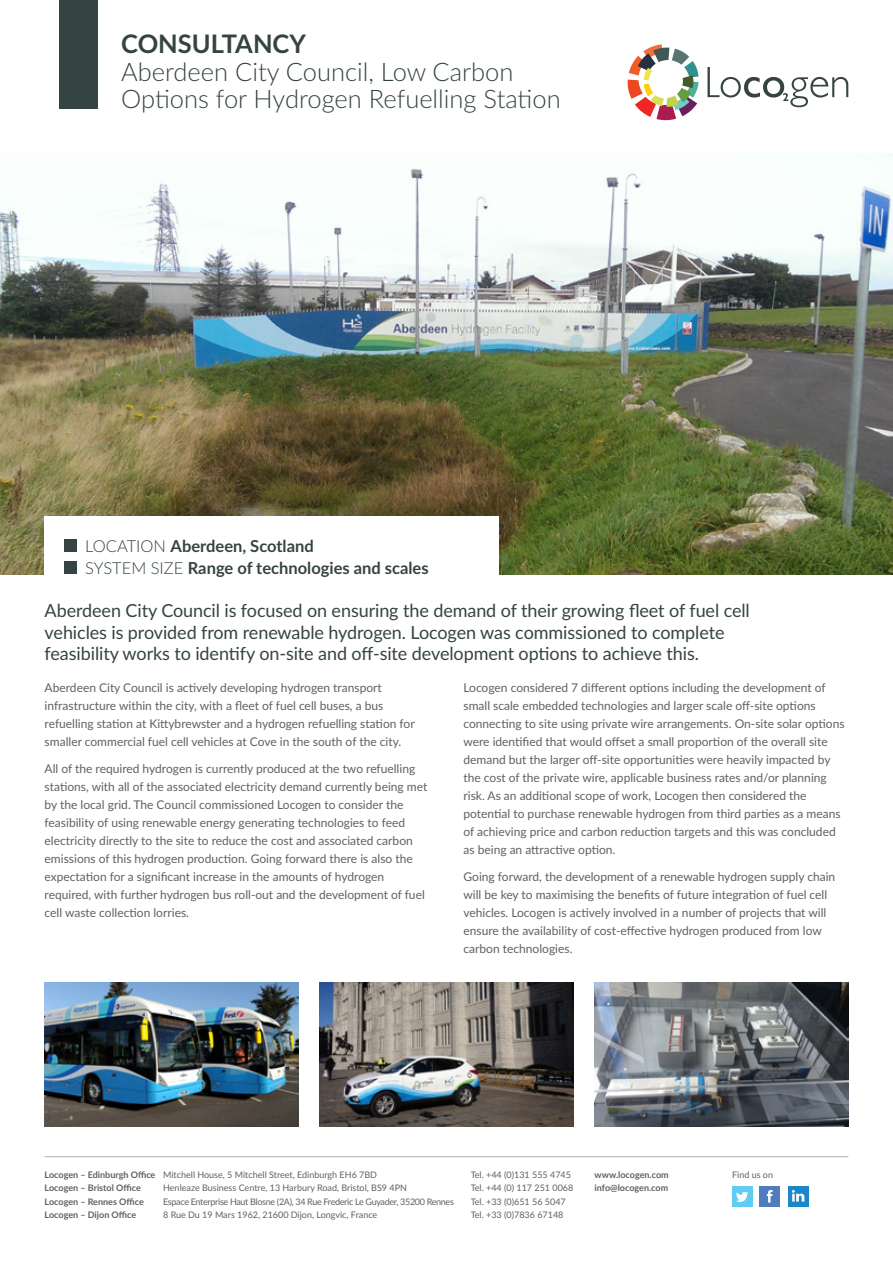
<style>
.page{position:relative;width:893px;height:1263px;background:#fff}
.page>*{position:absolute;margin:0;border:0;box-sizing:border-box;transform-origin:0 0}
.t1{font:300 25.5px/27.8px "Lato";color:#354442}
.t2{font:18px/21.8px "Lato";letter-spacing:-.005em;color:#354442}
.t3{font:700 16.5px "Lato";color:#354442}
.t4{font:12px/18px "Lato";color:#5c6360}
.t5{font:9px "Lato";color:#5c6360}
.t6{font:700 9px "Lato";color:#5c6360}
.t7{font:9px "Lato";letter-spacing:-.035em;color:#5c6360}
.s1{font-weight:700}
.s2{font-weight:300}
</style>
<div class="page">
<hr style="left:45px;top:1156px;width:803px;height:1px;background:#afb0ae">
<div style="left:732px;top:1186px;width:20px;height:20px;background:#60ccf1"></div>
<svg style="left:736px;top:1192px;width:12px;height:10px"></svg>
<div style="left:760px;top:1186px;width:20px;height:20px;background:#4e7cbf"></div>
<svg style="left:767px;top:1190px;width:6px;height:12px"></svg>
<div style="left:788px;top:1186px;width:20px;height:20px;background:#1c87c8"></div>
<svg style="left:792px;top:1190px;width:12px;height:11px"></svg>
<img style="left:0;top:153px;width:893px;height:421px">
<div style="left:45px;top:517px;width:454px;height:63px;background:#fff"></div>
<div style="left:64px;top:539px;width:13px;height:13px;background:#354442"></div>
<div style="left:64px;top:561px;width:13px;height:13px;background:#354442"></div>
<svg style="left:707px;top:67px;width:141px;height:40px"></svg>
<svg style="left:627px;top:44px;width:71px;height:77px"></svg>
<div style="left:60px;top:0;width:38px;height:108px;background:#354442"></div>
<img style="left:45px;top:982px;width:253px;height:145px">
<img style="left:320px;top:982px;width:253px;height:145px">
<img style="left:595px;top:982px;width:253px;height:145px">
<p class="t1" style="left:121px;top:29px;width:441px"><span class="s1">CONSULTANCY<br></span>Aberdeen City Council, Low Carbon<br>Options for Hydrogen Refuelling Station</p>
<p class="t3" style="left:85px;top:534px;width:230px"><span class="s2">LOCATION</span> Aberdeen, Scotland</p>
<p class="t3" style="left:85px;top:556px;width:345px"><span class="s2">SYSTEM SIZE</span> Range of technologies and scales</p>
<p class="t2" style="left:45px;top:599px;width:707px">Aberdeen City Council is focused on ensuring the demand of their growing fleet of fuel cell vehicles is provided from renewable hydrogen. Locogen was commissioned to complete feasibility works to identify on-site and off-site development options to achieve this.</p>
<p class="t4" style="left:45px;top:678px;width:372px">Aberdeen City Council is actively developing hydrogen transport infrastructure within the city, with a fleet of fuel cell buses, a bus refuelling station at Kittybrewster and a hydrogen refuelling station for smaller commercial fuel cell vehicles at Cove in the south of the city.</p>
<p class="t4" style="left:45px;top:759px;width:384px">All of the required hydrogen is currently produced at the two refuelling stations, with all of the associated electricity demand currently being met by the local grid. The Council commissioned Locogen to consider the feasibility of using renewable energy generating technologies to feed electricity directly to the site to reduce the cost and associated carbon emissions of this hydrogen production. Going forward there is also the expectation for a significant increase in the amounts of hydrogen required, with further hydrogen bus roll-out and the development of fuel cell waste collection lorries.</p>
<p class="t4" style="left:463px;top:678px;width:383px">Locogen considered 7 different options including the development of small scale embedded technologies and larger scale off-site options connecting to site using private wire arrangements. On-site solar options were identified that would offset a small proportion of the overall site demand but the larger off-site opportunities were heavily impacted by the cost of the private wire, applicable business rates and/or planning risk. As an additional scope of work, Locogen then considered the potential to purchase renewable hydrogen from third parties as a means of achieving price and carbon reduction targets and this was concluded as being an attractive option.</p>
<p class="t4" style="left:463px;top:867px;width:373px">Going forward, the development of a renewable hydrogen supply chain will be key to maximising the benefits of future integration of fuel cell vehicles. Locogen is actively involved in a number of projects that will ensure the availability of cost-effective hydrogen produced from low carbon technologies.</p>
<p class="t5" style="left:45px;top:1168px;width:334px"><span class="s1">Locogen – Edinburgh Office</span> Mitchell House, 5 Mitchell Street, Edinburgh EH6 7BD</p>
<p class="t5" style="left:471px;top:1168px;width:102px">Tel. +44 (0)131 555 4745</p>
<p class="t5" style="left:732px;top:1168px;width:42px">Find us on</p>
<p class="t6" style="left:45px;top:1181px;width:98px">Locogen – Bristol Office</p>
<p class="t5" style="left:163px;top:1181px;width:245px">Henleaze Business Centre, 13 Harbury Road, Bristol, BS9 4PN</p>
<p class="t5" style="left:471px;top:1181px;width:104px">Tel. +44 (0) 117 251 0068</p>
<p class="t6" style="left:45px;top:1195px;width:101px">Locogen – Rennes Office</p>
<p class="t7" style="left:163px;top:1195px;width:292px">Espace Enterprise Haut Blosne (2A), 34 Rue Frederic Le Guyader, 35200 Rennes</p>
<p class="t5" style="left:471px;top:1195px;width:97px">Tel. +33 (0)651 56 5047</p>
<p class="t6" style="left:45px;top:1208px;width:93px">Locogen – Dijon Office</p>
<p class="t5" style="left:163px;top:1208px;width:216px">8 Rue Du 19 Mars 1962, 21600 Dijon, Longvic, France</p>
<p class="t5" style="left:471px;top:1208px;width:94px">Tel. +33 (0)7836 67148</p>
<p class="t6" style="left:595px;top:1168px;width:76px">www.locogen.com</p>
<p class="t6" style="left:595px;top:1181px;width:75px">info@locogen.com</p>
</div>
